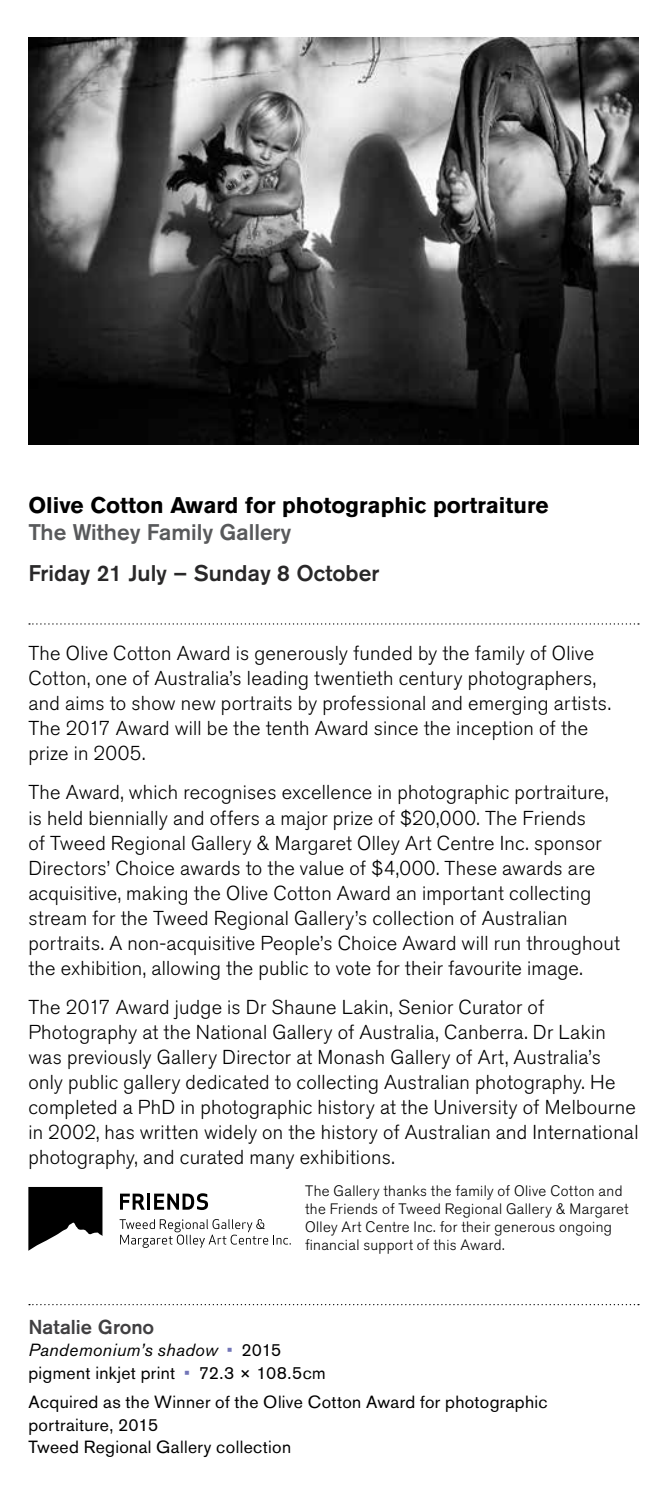
<style>
.page{position:relative;width:667px;height:1489px;background:#fff}
.page>*{position:absolute;margin:0;border:0;box-sizing:border-box;transform-origin:0 0}
.exhibit{font:700 22.5px "Akzidenz Grotesk BQ";color:#000}
.date{font:500 22.5px "Akzidenz Grotesk BQ";color:#292829}
.gallery{font:500 22.5px "Akzidenz Grotesk BQ";color:#58595b}
.body{font:300 20px/25px "Akzidenz Grotesk BQ";letter-spacing:.015em;color:#000}
.artist{font:500 20px "Akzidenz Grotesk BQ";color:#414042}
.details{font:17.5px/22.5px "Akzidenz Grotesk BQ";letter-spacing:.02em;color:#000}
.details-2{font:italic 17.5px "Akzidenz Grotesk BQ";letter-spacing:.02em;color:#000}
.acknowledgement{font:300 15px/18px "Akzidenz Grotesk BQ";letter-spacing:.02em;color:#000}
.s1{font-style:normal;color:#7275b7}
.s2{font-style:normal}
.s3{color:#7275b7}
</style>
<div class="page">
<svg style="left:29px;top:623px;width:609px;height:1px"></svg>
<svg style="left:29px;top:1304px;width:609px;height:1px"></svg>
<img style="left:28px;top:38px;width:610px;height:406px">
<svg style="left:28px;top:1187px;width:74px;height:63px"></svg>
<svg style="left:120px;top:1193px;width:25px;height:16px"></svg>
<hr style="left:147px;top:1193px;width:3px;height:16px;background:#000">
<svg style="left:154px;top:1193px;width:54px;height:16px"></svg>
<svg style="left:119px;top:1219px;width:172px;height:28px"></svg>
<h3 class="exhibit" style="left:28px;top:492px;width:521px">Olive Cotton Award for photographic portraiture</h3>
<p class="gallery" style="left:28px;top:518px;width:264px">The Withey Family Gallery</p>
<p class="date" style="left:28px;top:559px;width:352px">Friday 21 July – Sunday 8 October</p>
<p class="body" style="left:28px;top:641px;width:583px">The Olive Cotton Award is generously funded by the family of Olive Cotton, one of Australia’s leading twentieth century photographers, and aims to show new portraits by professional and emerging artists.<br>The 2017 Award will be the tenth Award since the inception of the prize in 2005.</p>
<p class="body" style="left:28px;top:780px;width:592px">The Award, which recognises excellence in photographic portraiture, is held biennially and offers a major prize of $20,000. The Friends<br>of Tweed Regional Gallery &amp; Margaret Olley Art Centre Inc. sponsor Directors’ Choice awards to the value of $4,000. These awards are acquisitive, making the Olive Cotton Award an important collecting stream for the Tweed Regional Gallery’s collection of Australian portraits. A non-acquisitive People’s Choice Award will run throughout the exhibition, allowing the public to vote for their favourite image.</p>
<p class="body" style="left:28px;top:994px;width:611px">The 2017 Award judge is Dr Shaune Lakin, Senior Curator of Photography at the National Gallery of Australia, Canberra. Dr Lakin was previously Gallery Director at Monash Gallery of Art, Australia’s only public gallery dedicated to collecting Australian photography. He completed a PhD in photographic history at the University of Melbourne in 2002, has written widely on the history of Australian and International photography, and curated many exhibitions.</p>
<p class="acknowledgement" style="left:305px;top:1182px;width:325px">The Gallery thanks the family of Olive Cotton and the Friends of Tweed Regional Gallery &amp; Margaret Olley Art Centre Inc. for their generous ongoing financial support of this Award.</p>
<p class="artist" style="left:28px;top:1314px;width:127px">Natalie Grono</p>
<p class="details-2" style="left:28px;top:1339px;width:254px">Pandemonium’s shadow <span class="s1">•</span> <span class="s2">2015</span></p>
<p class="details" style="left:28px;top:1361px;width:298px">pigment inkjet print <span class="s3">•</span> 72.3 × 108.5cm</p>
<p class="details" style="left:28px;top:1390px;width:520px">Acquired as the Winner of the Olive Cotton Award for photographic portraiture, 2015</p>
<p class="details" style="left:28px;top:1435px;width:264px">Tweed Regional Gallery collection</p>
</div>
